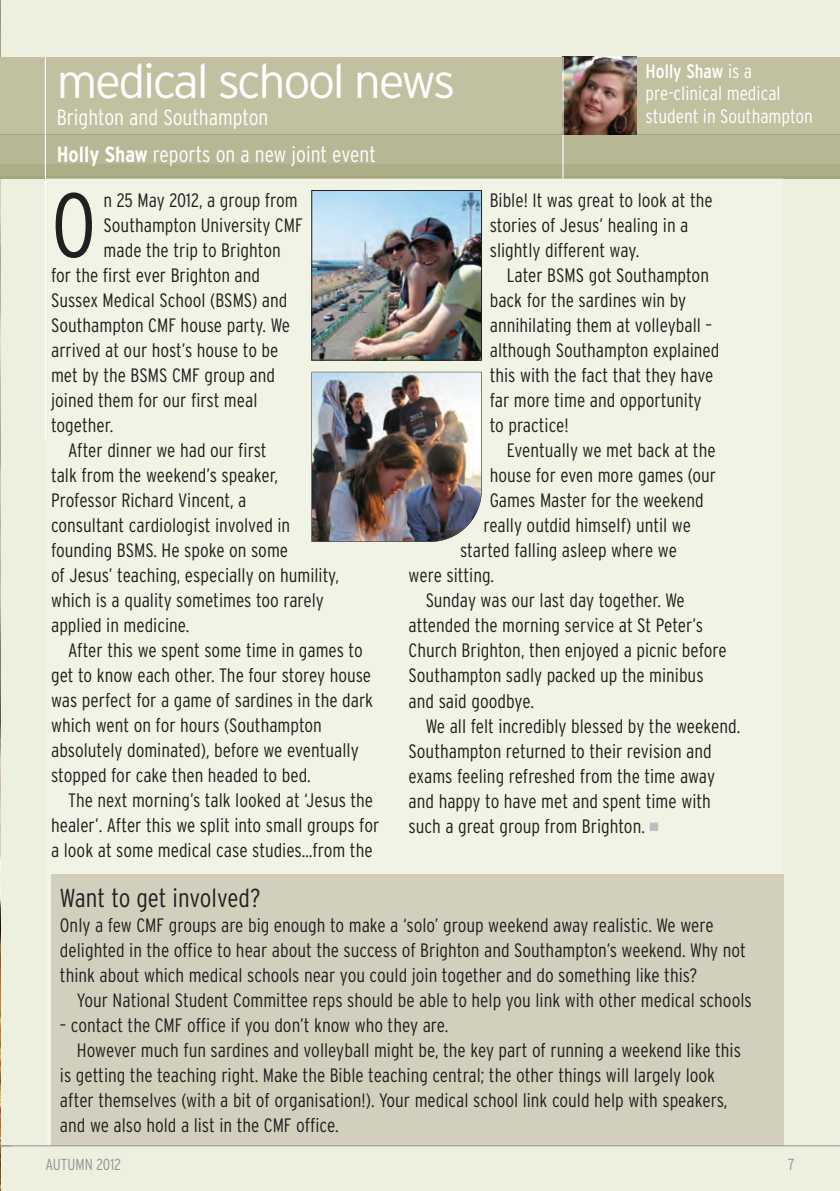
<style>
.page{position:relative;width:840px;height:1191px;background:#fff}
.page>*{position:absolute;margin:0;border:0;box-sizing:border-box;transform-origin:0 0}
.t1{font:300 condensed 90.8px "Interstate";color:#231f20}
.t2{font:300 48px "Interstate";letter-spacing:-.05em;color:#fff}
.t3{font:300 condensed 26px "Interstate";color:#231f20}
.t4{font:300 condensed 22px "Interstate";color:#fff}
.t5{font:300 condensed 19.4px/25px "Interstate";color:#231f20}
.t6{font:300 condensed 19.4px/22px "Interstate";color:#fff}
.t7{font:300 condensed 16px "Interstate";color:#939598}
.s1{font-weight:700}
.s2{font-weight:400}
.s3{color:#bcbdc0}
</style>
<div class="page">
<div style="left:0;top:0;width:839px;height:1191px;background:#edf0de"></div>
<img style="left:0;top:0;width:1px;height:1191px">
<div style="left:0;top:57px;width:839px;height:78px;background:#c1c0a1"></div>
<div style="left:0;top:135px;width:839px;height:29px;background:#b8b795"></div>
<div style="left:0;top:164px;width:839px;height:12px;background:#abae86"></div>
<hr style="left:0;top:178px;width:839px;height:1px;background:#d5d6bd">
<hr style="left:0;top:176px;width:839px;height:2px;background:#a4a67d">
<img style="left:563px;top:57px;width:72px;height:77px">
<hr style="left:562px;top:57px;width:1px;height:122px;background:#fff">
<hr style="left:45px;top:57px;width:1px;height:383px;background:#fff">
<div style="left:51px;top:874px;width:731px;height:271px;background:#d2d0bd"></div>
<img style="left:311px;top:372px;width:170px;height:170px">
<img style="left:313px;top:192px;width:166px;height:166px">
<div style="left:311px;top:190px;width:170px;height:170px;border:1px solid #231f20"></div>
<hr style="left:0;top:1145px;width:839px;height:1px;background:#939598">
<h2 class="t2" style="left:57px;top:53px;width:400px">medical school news</h2>
<p class="t4" style="left:57px;top:104px;width:213px">Brighton and Southampton</p>
<p class="t4" style="left:57px;top:142px;width:320px"><span class="s1">Holly Shaw</span> reports on a new joint event</p>
<p class="t6" style="left:645px;top:61px;width:169px"><span class="s2">Holly Shaw</span> is a pre-clinical medical student in Southampton</p>
<h1 class="t1" style="left:51px;top:172px;width:47px">O</h1>
<p class="t5" style="left:104px;top:188px;width:195px">n 25 May 2012, a group from</p>
<p class="t5" style="left:104px;top:213px;width:200px">Southampton University CMF</p>
<p class="t5" style="left:104px;top:238px;width:178px">made the trip to Brighton</p>
<p class="t5" style="left:51px;top:263px;width:210px">for the first ever Brighton and</p>
<p class="t5" style="left:51px;top:288px;width:238px">Sussex Medical School (BSMS) and</p>
<p class="t5" style="left:51px;top:313px;width:240px">Southampton CMF house party. We</p>
<p class="t5" style="left:51px;top:338px;width:229px">arrived at our host’s house to be</p>
<p class="t5" style="left:51px;top:363px;width:225px">met by the BSMS CMF group and</p>
<p class="t5" style="left:51px;top:388px;width:208px">joined them for our first meal</p>
<p class="t5" style="left:51px;top:413px;width:64px">together.</p>
<p class="t5" style="left:68px;top:438px;width:200px">After dinner we had our first</p>
<p class="t5" style="left:51px;top:463px;width:228px">talk from the weekend’s speaker,</p>
<p class="t5" style="left:51px;top:488px;width:197px">Professor Richard Vincent, a</p>
<p class="t5" style="left:51px;top:513px;width:240px">consultant cardiologist involved in</p>
<p class="t5" style="left:51px;top:538px;width:238px">founding BSMS. He spoke on some</p>
<p class="t5" style="left:51px;top:563px;width:289px">of Jesus’ teaching, especially on humility,</p>
<p class="t5" style="left:51px;top:588px;width:274px">which is a quality sometimes too rarely</p>
<p class="t5" style="left:51px;top:613px;width:140px">applied in medicine.</p>
<p class="t5" style="left:68px;top:638px;width:296px">After this we spent some time in games to</p>
<p class="t5" style="left:51px;top:663px;width:321px">get to know each other. The four storey house</p>
<p class="t5" style="left:51px;top:688px;width:323px">was perfect for a game of sardines in the dark</p>
<p class="t5" style="left:51px;top:713px;width:272px">which went on for hours (Southampton</p>
<p class="t5" style="left:51px;top:738px;width:309px">absolutely dominated), before we eventually</p>
<p class="t5" style="left:51px;top:763px;width:261px">stopped for cake then headed to bed.</p>
<p class="t5" style="left:68px;top:788px;width:306px">The next morning’s talk looked at ‘Jesus the</p>
<p class="t5" style="left:51px;top:813px;width:329px">healer’. After this we split into small groups for</p>
<p class="t5" style="left:51px;top:838px;width:323px">a look at some medical case studies…from the</p>
<p class="t5" style="left:489px;top:188px;width:224px">Bible! It was great to look at the stories of Jesus’ healing in a slightly different way.</p>
<p class="t5" style="left:489px;top:263px;width:231px;text-indent:17px">Later BSMS got Southampton back for the sardines win by annihilating them at volleyball – although Southampton explained this with the fact that they have far more time and opportunity to practice!</p>
<p class="t5" style="left:506px;top:438px;width:210px">Eventually we met back at the</p>
<p class="t5" style="left:489px;top:463px;width:228px">house for even more games (our</p>
<p class="t5" style="left:489px;top:488px;width:215px">Games Master for the weekend</p>
<p class="t5" style="left:483px;top:513px;width:209px">really outdid himself) until we</p>
<p class="t5" style="left:460px;top:538px;width:218px">started falling asleep where we</p>
<p class="t5" style="left:408px;top:563px;width:87px">were sitting.</p>
<p class="t5" style="left:425px;top:588px;width:260px">Sunday was our last day together. We</p>
<p class="t5" style="left:408px;top:613px;width:296px">attended the morning service at St Peter’s</p>
<p class="t5" style="left:408px;top:638px;width:319px">Church Brighton, then enjoyed a picnic before</p>
<p class="t5" style="left:408px;top:663px;width:296px">Southampton sadly packed up the minibus</p>
<p class="t5" style="left:408px;top:688px;width:127px">and said goodbye.</p>
<p class="t5" style="left:425px;top:713px;width:316px">We all felt incredibly blessed by the weekend.</p>
<p class="t5" style="left:408px;top:738px;width:304px">Southampton returned to their revision and</p>
<p class="t5" style="left:408px;top:763px;width:308px">exams feeling refreshed from the time away</p>
<p class="t5" style="left:408px;top:788px;width:303px">and happy to have met and spent time with</p>
<p class="t5" style="left:408px;top:813px;width:251px">such a great group from Brighton. <span class="s3">■</span></p>
<h3 class="t3" style="left:60px;top:882px;width:202px">Want to get involved?</h3>
<p class="t5" style="left:60px;top:913px;width:687px">Only a few CMF groups are big enough to make a ‘solo’ group weekend away realistic. We were delighted in the office to hear about the success of Brighton and Southampton’s weekend. Why not think about which medical schools near you could join together and do something like this?</p>
<p class="t5" style="left:77px;top:988px;width:676px">Your National Student Committee reps should be able to help you link with other medical schools</p>
<p class="t5" style="left:60px;top:1013px;width:390px">– contact the CMF office if you don’t know who they are.</p>
<p class="t5" style="left:77px;top:1038px;width:665px">However much fun sardines and volleyball might be, the key part of running a weekend like this</p>
<p class="t5" style="left:60px;top:1063px;width:656px">is getting the teaching right. Make the Bible teaching central; the other things will largely look</p>
<p class="t5" style="left:60px;top:1088px;width:668px">after themselves (with a bit of organisation!). Your medical school link could help with speakers,</p>
<p class="t5" style="left:60px;top:1113px;width:280px">and we also hold a list in the CMF office.</p>
<p class="t7" style="left:45px;top:1154px;width:77px">AUTUMN 2012</p>
<p class="t7" style="left:787px;top:1154px;width:8px">7</p>
</div>
